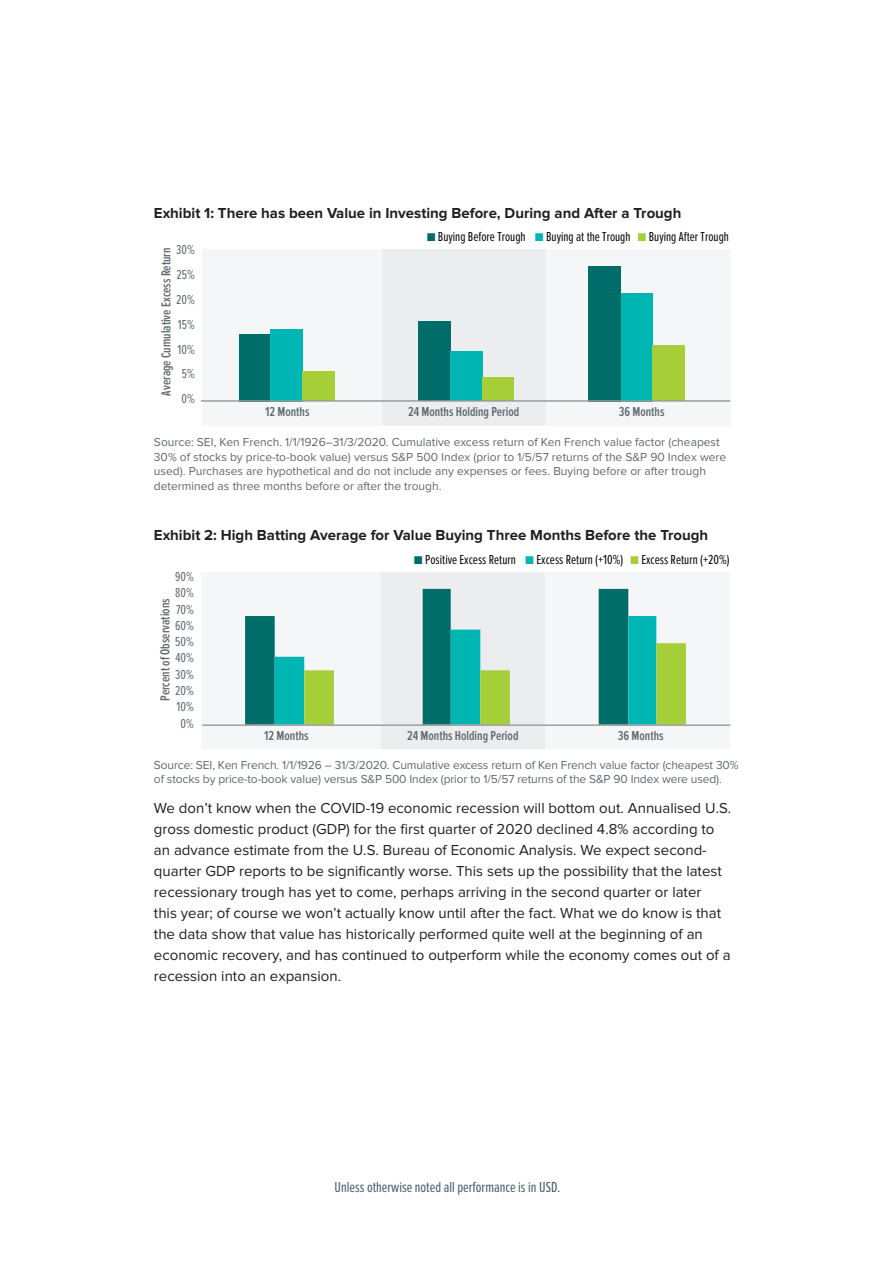
<style>
.page{position:relative;width:893px;height:1263px;background:#fff}
.page>*{position:absolute;margin:0;border:0;box-sizing:border-box;transform-origin:0 0}
.Body_Copy__10pt__R{font:15px/21px "Proxima Nova";color:#231f20}
.Exhibit{font:700 15px "Proxima Nova";color:#231f20}
.t1{font:15px "Proxima Nova Ex Cn";color:#465a64}
.t2{font:600 13.5px "Proxima Nova Ex Cn";color:#5f696f}
.t3{font:13.5px "Proxima Nova Ex Cn";color:#050504}
.t4{font:13.5px "Proxima Nova Ex Cn";color:#5f696f}
.Footnote{font:12px/14.4px "Proxima Nova";color:#5f696f}
.s1{color:#006d68}
.s2{color:#00b6b5}
.s3{color:#a6ce39}
</style>
<div class="page">
<div style="left:202px;top:249px;width:528px;height:177px;background:#f5f6f7"></div>
<div style="left:382px;top:249px;width:164px;height:177px;background:#ebedef"></div>
<div style="left:589px;top:266px;width:32px;height:135px;background:#006d68"></div>
<div style="left:418px;top:322px;width:32px;height:79px;background:#006d68"></div>
<div style="left:239px;top:334px;width:32px;height:67px;background:#006d68"></div>
<div style="left:621px;top:293px;width:31px;height:108px;background:#00b6b5"></div>
<div style="left:450px;top:352px;width:32px;height:49px;background:#00b6b5"></div>
<div style="left:271px;top:329px;width:32px;height:72px;background:#00b6b5"></div>
<div style="left:652px;top:346px;width:32px;height:55px;background:#a6ce39"></div>
<div style="left:482px;top:378px;width:32px;height:23px;background:#a6ce39"></div>
<div style="left:303px;top:372px;width:32px;height:29px;background:#a6ce39"></div>
<hr style="left:201px;top:400px;width:529px;height:2px;background:#999998">
<div style="left:201px;top:572px;width:528px;height:177px;background:#f5f6f7"></div>
<div style="left:381px;top:572px;width:164px;height:177px;background:#ebedef"></div>
<svg style="left:245px;top:589px;width:383px;height:135px"></svg>
<svg style="left:275px;top:616px;width:411px;height:108px"></svg>
<hr style="left:202px;top:724px;width:528px;height:2px;background:#999998">
<p class="Exhibit" style="left:154px;top:206px;width:529px">Exhibit 1: There has been Value in Investing Before, During and After a Trough</p>
<p class="t4" style="left:176px;top:242px;width:20px">30%</p>
<p class="t2" style="left:159px;top:396px;width:150px;rotate:-90deg">Average Cumulative Excess Return</p>
<p class="t4" style="left:176px;top:267px;width:20px">25%</p>
<p class="t4" style="left:176px;top:292px;width:20px">20%</p>
<p class="t4" style="left:178px;top:317px;width:18px">15%</p>
<p class="t4" style="left:178px;top:342px;width:19px">10%</p>
<p class="t4" style="left:182px;top:366px;width:15px">5%</p>
<p class="t4" style="left:181px;top:391px;width:15px">0%</p>
<p class="t3" style="left:427px;top:229px;width:304px"><span class="s1">■</span> Buying Before Trough <span class="s2">■</span> Buying at the Trough <span class="s3">■</span> Buying After Trough</p>
<p class="t2" style="left:265px;top:404px;width:46px">12 Months</p>
<p class="t2" style="left:408px;top:404px;width:113px">24 Months Holding Period</p>
<p class="t2" style="left:619px;top:404px;width:47px">36 Months</p>
<p class="Footnote" style="left:154px;top:436px;width:574px">Source: SEI, Ken French. 1/1/1926–31/3/2020. Cumulative excess return of Ken French value factor (cheapest 30% of stocks by price-to-book value) versus S&amp;P 500 Index (prior to 1/5/57 returns of the S&amp;P 90 Index were used). Purchases are hypothetical and do not include any expenses or fees. Buying before or after trough determined as three months before or after the trough.</p>
<p class="Exhibit" style="left:154px;top:529px;width:556px">Exhibit 2: High Batting Average for Value Buying Three Months Before the Trough</p>
<p class="t4" style="left:175px;top:568px;width:20px">90%</p>
<p class="t4" style="left:175px;top:585px;width:20px">80%</p>
<p class="t2" style="left:157px;top:701px;width:104px;rotate:-90deg">Percent of Observations</p>
<p class="t4" style="left:176px;top:602px;width:19px">70%</p>
<p class="t4" style="left:175px;top:618px;width:20px">60%</p>
<p class="t4" style="left:175px;top:634px;width:20px">50%</p>
<p class="t4" style="left:176px;top:650px;width:20px">40%</p>
<p class="t4" style="left:175px;top:667px;width:20px">30%</p>
<p class="t4" style="left:175px;top:683px;width:20px">20%</p>
<p class="t4" style="left:177px;top:699px;width:19px">10%</p>
<p class="t4" style="left:180px;top:716px;width:15px">0%</p>
<p class="t3" style="left:414px;top:552px;width:317px"><span class="s1">■</span> Positive Excess Return <span class="s2">■</span> Excess Return (+10%) <span class="s3">■</span> Excess Return (+20%)</p>
<p class="t2" style="left:264px;top:728px;width:46px">12 Months</p>
<p class="t2" style="left:407px;top:728px;width:113px">24 Months Holding Period</p>
<p class="t2" style="left:618px;top:728px;width:47px">36 Months</p>
<p class="Footnote" style="left:154px;top:758px;width:586px">Source: SEI, Ken French. 1/1/1926 – 31/3/2020. Cumulative excess return of Ken French value factor (cheapest 30% of stocks by price-to-book value) versus S&amp;P 500 Index (prior to 1/5/57 returns of the S&amp;P 90 Index were used).</p>
<p class="Body_Copy__10pt__R" style="left:154px;top:798px;width:579px">We don’t know when the COVID-19 economic recession will bottom out. Annualised U.S. gross domestic product (GDP) for the first quarter of 2020 declined 4.8% according to an advance estimate from the U.S. Bureau of Economic Analysis. We expect second&shy;quarter GDP reports to be significantly worse. This sets up the possibility that the latest recessionary trough has yet to come, perhaps arriving in the second quarter or later<br>this year; of course we won’t actually know until after the fact. What we do know is that the data show that value has historically performed quite well at the beginning of an economic recovery, and has continued to outperform while the economy comes out of a recession into an expansion.</p>
<p class="t1" style="left:335px;top:1179px;width:227px">Unless otherwise noted all performance is in USD.</p>
</div>
